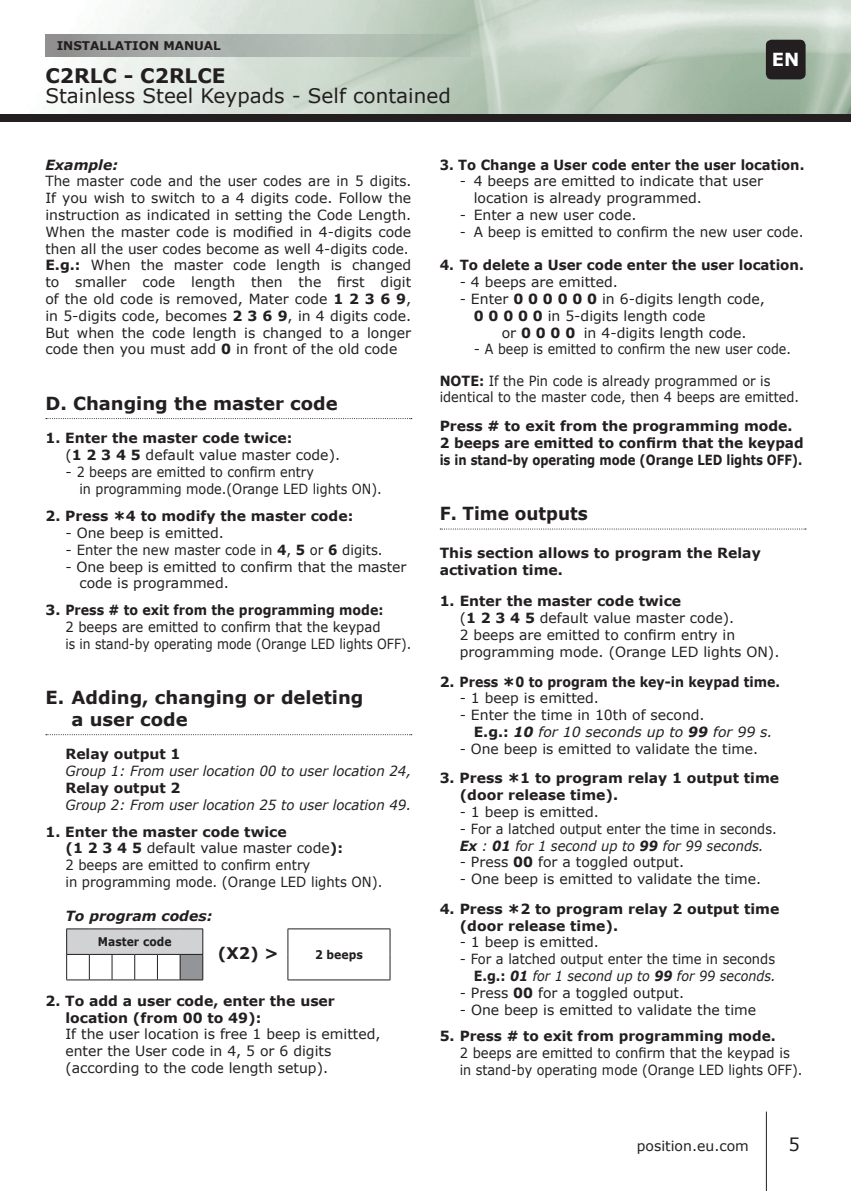
<style>
.page{position:relative;width:851px;height:1191px;background:#fff}
.page>*{position:absolute;margin:0;border:0;box-sizing:border-box;transform-origin:0 0}
.t1{font:20px "Verdana";color:#231f20}
.t2{font:700 20px "Verdana";color:#231f20}
.t3{font:700 18px/21.6px "Verdana";color:#231f20}
.t4{font:700 18px "Verdana";color:#231f20;scale:.94 1}
.t5{font:700 18px "Verdana";color:#fff}
.t6{font:18px "Verdana";color:#231f20}
.t7{font:700 16px "Verdana";color:#231f20}
.t8{font:14px/16.8px "Verdana";color:#231f20}
.t9{font:700 14px/16.8px "Verdana";color:#231f20}
.t10{font:14px/16.8px "Verdana";color:#231f20;scale:.96 1}
.t11{font:14px/16.8px "Verdana";color:#231f20;scale:.94 1}
.t12{font:14px/16.8px "Verdana";color:#231f20;scale:.92 1}
.t13{font:italic 14px "Verdana";color:#231f20;scale:.95 1}
.t14{font:700 14px "Verdana";color:#231f20;scale:.94 1}
.t15{font:700 14px "Verdana";color:#231f20;scale:.96 1}
.t16{font:italic 700 14px "Verdana";color:#231f20}
.t17{font:700 12px "Verdana";color:#231f20}
.t18{font:700 12px "Verdana";color:#231f20;scale:.9 1}
.t19{font:700 12px "Verdana";color:#231f20;scale:.91 1}
.s1{font-weight:700}
.s2{font-weight:400}
.s3{font-size:18px}
.s4{font-weight:700;font-style:italic}
.s5{font-style:italic}
</style>
<div class="page">
<div style="left:0;top:113px;width:850px;height:9px;background:#231f20"></div>
<img style="left:68px;top:0;width:782px;height:113px">
<svg style="left:45px;top:34px;width:426px;height:23px;background:#a9b1aa"></svg>
<div style="left:765px;top:40px;width:40px;height:39px;background:#231f20;border-radius:6px"></div>
<svg style="left:46px;top:418px;width:366px;height:1px"></svg>
<svg style="left:46px;top:734px;width:366px;height:1px"></svg>
<hr style="left:287px;top:928px;width:103px;height:1px;background:#231f20">
<svg style="left:287px;top:929px;width:1px;height:50px"></svg>
<svg style="left:389px;top:929px;width:1px;height:50px"></svg>
<hr style="left:287px;top:979px;width:103px;height:1px;background:#231f20">
<svg style="left:66px;top:928px;width:137px;height:52px"></svg>
<svg style="left:440px;top:528px;width:366px;height:1px"></svg>
<hr style="left:765px;top:1111px;width:1px;height:80px;background:#231f20">
<p class="t17" style="left:57px;top:38px;width:166px">INSTALLATION MANUAL</p>
<h1 class="t2" style="left:45px;top:62px;width:182px">C2RLC - C2RLCE</h1>
<h1 class="t1" style="left:45px;top:83px;width:407px">Stainless Steel Keypads - Self contained</h1>
<p class="t5" style="left:771px;top:48px;width:29px">EN</p>
<p class="t16" style="left:45px;top:155px;width:74px">Example:</p>
<p class="t10" style="left:45px;top:173px;width:382px">The master code and the user codes are in 5 digits.<br>If you wish to switch to a 4 digits code. Follow the instruction as indicated in setting the Code Length.<br>When the master code is modified in 4-digits code then all the user codes become as well 4-digits code.<br><span class="s1">E.g.:</span> When the master code length is changed to smaller code length then the first digit of the old code is removed, Mater code <span class="s1">1 2 3 6 9</span>, in 5-digits code, becomes <span class="s1">2 3 6 9</span>, in 4 digits code.<br>But when the code length is changed to a longer code then you must add <span class="s1">0</span> in front of the old code</p>
<p class="t3" style="left:45px;top:392px;width:294px">D. Changing the master code</p>
<p class="t9" style="left:65px;top:430px;width:276px;text-indent:-20px">1. Enter the master code twice:<br><span class="s2">(</span>1 2 3 4 5 <span class="s2">default value master code).</span></p>
<p class="t8" style="left:79px;top:463px;width:304px;text-indent:-14px">- 2 beeps are emitted to confirm entry<br>in programming mode.(Orange LED lights ON).</p>
<p class="t9" style="left:45px;top:508px;width:309px">2. Press <span class="s3">*</span>4 to modify the master code:</p>
<p class="t8" style="left:65px;top:525px;width:160px">- One beep is emitted.</p>
<p class="t8" style="left:65px;top:541px;width:319px">- Enter the new master code in <span class="s1">4</span>, <span class="s1">5</span> or <span class="s1">6</span> digits.</p>
<p class="t8" style="left:79px;top:558px;width:328px;text-indent:-14px">- One beep is emitted to confirm that the master code is programmed.</p>
<p class="t9" style="left:45px;top:602px;width:339px">3. Press # to exit from the programming mode:</p>
<p class="t11" style="left:65px;top:619px;width:369px">2 beeps are emitted to confirm that the keypad<br>is in stand-by operating mode (Orange LED lights OFF).</p>
<p class="t3" style="left:72px;top:687px;width:293px;text-indent:-26px">E. Adding, changing or deleting a user code</p>
<p class="t9" style="left:65px;top:746px;width:117px">relay output 1</p>
<p class="t13" style="left:65px;top:762px;width:365px">Group 1: From user location 00 to user location 24,</p>
<p class="t9" style="left:65px;top:779px;width:117px">Relay output 2</p>
<p class="t13" style="left:65px;top:795px;width:365px">Group 2: From user location 25 to user location 49.</p>
<p class="t8" style="left:65px;top:823px;width:318px;text-indent:-20px"><span class="s1">1. Enter the master code twice<br>(1 2 3 4 5</span> default value master code<span class="s1">):<br></span>2 beeps are emitted to confirm entry<br>in programming mode. (Orange LED lights ON).</p>
<p class="t16" style="left:65px;top:906px;width:148px">To program codes:</p>
<p class="t18" style="left:98px;top:934px;width:83px">Master code</p>
<p class="t7" style="left:218px;top:943px;width:62px">(X2) &gt;</p>
<p class="t19" style="left:315px;top:946px;width:54px">2 beeps</p>
<p class="t9" style="left:65px;top:992px;width:271px;text-indent:-20px">2. To add a user code, enter the user location (from 00 to 49):</p>
<p class="t8" style="left:65px;top:1026px;width:317px">If the user location is free 1 beep is emitted, enter the User code in 4, 5 or 6 digits (according to the code length setup).</p>
<p class="t14" style="left:439px;top:155px;width:389px">3. To Change a User code enter the user location.</p>
<p class="t8" style="left:473px;top:173px;width:291px;text-indent:-14px">- 4 beeps are emitted to indicate that user location is already programmed.</p>
<p class="t8" style="left:459px;top:207px;width:178px">- Enter a new user code.</p>
<p class="t8" style="left:459px;top:223px;width:345px">- A beep is emitted to confirm the new user code.</p>
<p class="t15" style="left:439px;top:256px;width:381px">4. To delete a User code enter the user location.</p>
<p class="t8" style="left:459px;top:274px;width:160px">- 4 beeps are emitted.</p>
<p class="t8" style="left:473px;top:291px;width:293px;text-indent:-14px">- Enter <span class="s1">0 0 0 0 0 0</span> in 6-digits length code,<br><span class="s1">0 0 0 0 0</span> in 5-digits length code</p>
<p class="t8" style="left:501px;top:324px;width:246px">or <span class="s1">0 0 0 0</span> in 4-digits length code.</p>
<p class="t8" style="left:473px;top:341px;width:319px">- A beep is emitted to confirm the new user code.</p>
<p class="t12" style="left:439px;top:372px;width:392px"><span class="s1">NOTE:</span> If the Pin code is already programmed or is identical to the master code, then 4 beeps are emitted.</p>
<p class="t9" style="left:439px;top:418px;width:365px">Press # to exit from the programming mode.<br>2 beeps are emitted to confirm that the keypad is in stand-by operating mode (Orange LED lights OFF).</p>
<p class="t4" style="left:439px;top:502px;width:159px">F. Time outputs</p>
<p class="t9" style="left:439px;top:545px;width:322px">This section allows to program the Relay activation time.</p>
<p class="t8" style="left:459px;top:593px;width:321px;text-indent:-20px"><span class="s1">1. Enter the master code twice<br></span>(<span class="s1">1 2 3 4 5</span> default value master code).<br>2 beeps are emitted to confirm entry in programming mode. (Orange LED lights ON).</p>
<p class="t9" style="left:439px;top:673px;width:342px">2. Press <span class="s3">*</span>0 to program the key-in keypad time.</p>
<p class="t8" style="left:459px;top:690px;width:141px">- 1 beep is emitted.</p>
<p class="t8" style="left:473px;top:707px;width:300px;text-indent:-14px">- Enter the time in 10th of second.<br><span class="s1">E.g.:</span> <span class="s4">10</span> <span class="s5">for 10 seconds up to</span> <span class="s4">99</span> <span class="s5">for 99 s.</span></p>
<p class="t8" style="left:459px;top:740px;width:300px">- One beep is emitted to validate the time.</p>
<p class="t9" style="left:459px;top:770px;width:321px;text-indent:-20px">3. Press <span class="s3">*</span>1 to program relay 1 output time (door release time).</p>
<p class="t8" style="left:459px;top:803px;width:141px">- 1 beep is emitted.</p>
<p class="t8" style="left:459px;top:820px;width:318px">- For a latched output enter the time in seconds.<br><span class="s4">Ex</span> <span class="s5">:</span> <span class="s4">01</span> <span class="s5">for 1 second up to</span> <span class="s4">99</span> <span class="s5">for 99 seconds.</span></p>
<p class="t8" style="left:459px;top:854px;width:226px">- Press <span class="s1">00</span> for a toggled output.</p>
<p class="t8" style="left:459px;top:871px;width:303px">- One beep is emitted to validate the time.</p>
<p class="t9" style="left:459px;top:900px;width:321px;text-indent:-20px">4. Press <span class="s3">*</span>2 to program relay 2 output time (door release time).</p>
<p class="t8" style="left:459px;top:934px;width:141px">- 1 beep is emitted.</p>
<p class="t8" style="left:459px;top:951px;width:317px;text-align:right">- For a latched output enter the time in seconds<br><span class="s1">E.g.:</span> <span class="s4">01</span> <span class="s5">for 1 second up to</span> <span class="s4">99</span> <span class="s5">for 99 seconds.</span></p>
<p class="t8" style="left:459px;top:984px;width:226px">- Press <span class="s1">00</span> for a toggled output.</p>
<p class="t8" style="left:459px;top:1001px;width:298px">- One beep is emitted to validate the time</p>
<p class="t9" style="left:439px;top:1028px;width:337px">5. Press # to exit from programming mode.</p>
<p class="t11" style="left:459px;top:1045px;width:366px">2 beeps are emitted to confirm that the keypad is in stand-by operating mode (Orange LED lights OFF).</p>
<p class="t8" style="left:636px;top:1138px;width:113px">position.eu.com</p>
<p class="t6" style="left:788px;top:1133px;width:13px">5</p>
</div>
